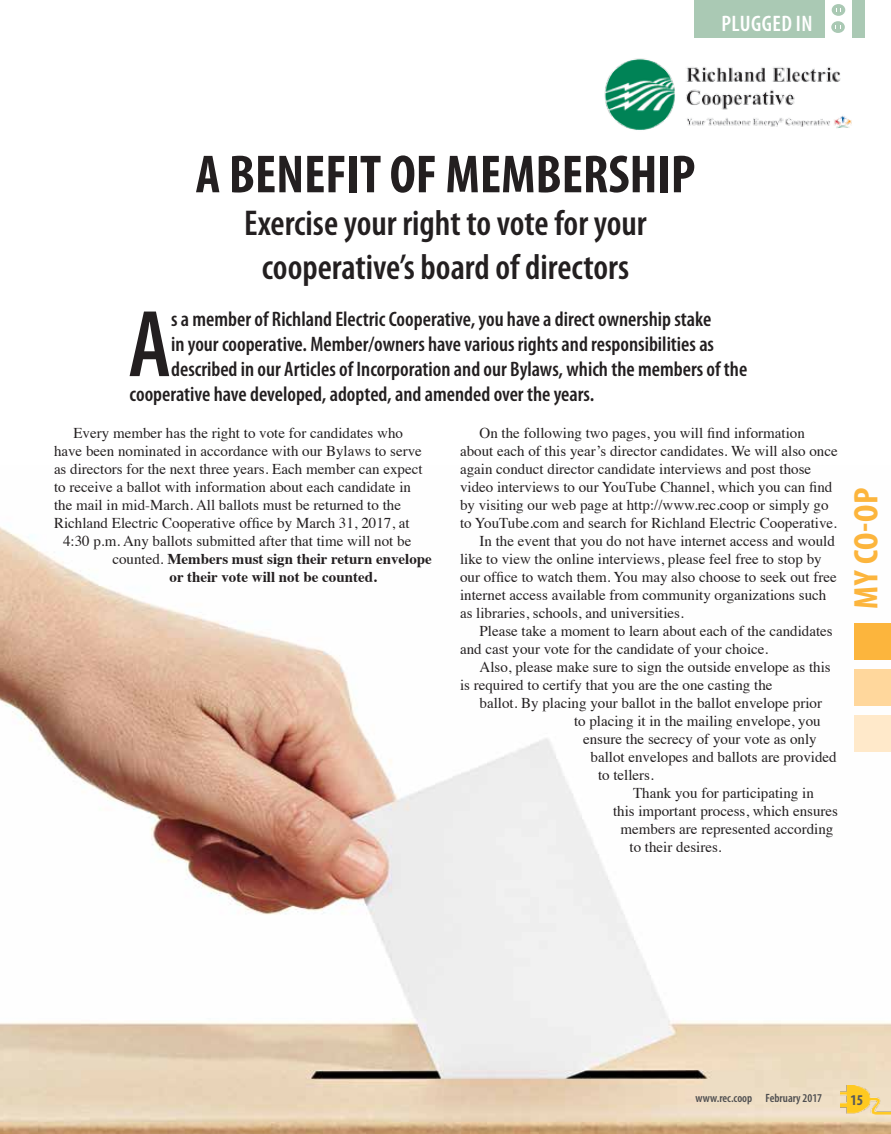
<style>
.page{position:relative;width:891px;height:1134px;background:#fff}
.page>*{position:absolute;margin:0;border:0;box-sizing:border-box;transform-origin:0 0}
.t1{font:600 condensed 95.85px "Myriad Pro";color:#231f20}
.t2{font:700 condensed 54px "Myriad Pro";color:#231f20}
.t3{font:600 condensed 36px/43.2px "Myriad Pro";color:#231f20;text-align:center}
.t4{font:700 condensed 34.2px "Myriad Pro";color:#fcb53d;scale:1.05 1}
.t5{font:600 condensed 22.5px "Myriad Pro";letter-spacing:.02em;color:#fff}
.t6{font:600 condensed 21px "Myriad Pro";color:#231f20}
.t7{font:15px "Times";color:#231f20}
.t8{font:700 15px "Times";color:#231f20}
.t9{font:700 condensed 15px "Myriad Pro";color:#58595b}
.t10{font:600 condensed 12px "Myriad Pro";color:#4d4d4f}
.s1{font-weight:400}
</style>
<div class="page">
<img style="left:0;top:527px;width:891px;height:607px">
<img style="left:841px;top:1085px;width:50px;height:30px">
<div style="left:694px;top:0;width:170px;height:37px;background:#aac9b4"></div>
<div style="left:825px;top:0;width:27px;height:38px;background:#fff"></div>
<div style="left:832px;top:4px;width:13px;height:12px;background:#aac9b4;border-radius:50%"></div>
<div style="left:831px;top:21px;width:14px;height:12px;background:#aac9b4;border-radius:50%"></div>
<div style="left:855px;top:623px;width:36px;height:37px;background:#fcb53d"></div>
<div style="left:855px;top:669px;width:36px;height:37px;background:#ffd79c"></div>
<div style="left:855px;top:715px;width:36px;height:37px;background:#ffe9ca"></div>
<img style="left:604px;top:58px;width:248px;height:72px">
<h3 class="t5" style="left:722px;top:9px;width:93px">PLUGGED IN</h3>
<h2 class="t2" style="left:196px;top:141px;width:501px">A BENEFIT OF MEMBERSHIP</h2>
<h3 class="t3" style="left:244px;top:201px;width:404px">Exercise your right to vote for your cooperative’s board of directors</h3>
<h1 class="t1" style="left:128px;top:285px;width:44px">A</h1>
<h3 class="t6" style="left:171px;top:306px;width:542px">s a member of Richland Electric Cooperative, you have a direct ownership stake</h3>
<h3 class="t6" style="left:171px;top:331px;width:544px">in your cooperative. Member/owners have various rights and responsibilities as</h3>
<h3 class="t6" style="left:171px;top:356px;width:578px">described in our Articles of Incorporation and our Bylaws, which the members of the</h3>
<h3 class="t6" style="left:130px;top:381px;width:466px">cooperative have developed, adopted, and amended over the years.</h3>
<p class="t7" style="left:74px;top:419px;width:331px">Every member has the right to vote for candidates who</p>
<p class="t7" style="left:54px;top:437px;width:369px">have been nominated in accordance with our Bylaws to serve</p>
<p class="t7" style="left:54px;top:455px;width:370px">as directors for the next three years. Each member can expect</p>
<p class="t7" style="left:54px;top:473px;width:359px">to receive a ballot with information about each candidate in</p>
<p class="t7" style="left:54px;top:491px;width:349px">the mail in mid-March. All ballots must be returned to the</p>
<p class="t7" style="left:54px;top:509px;width:357px">Richland Electric Cooperative office by March 31, 2017, at</p>
<p class="t7" style="left:63px;top:527px;width:350px">4:30 p.m. Any ballots submitted after that time will not be</p>
<p class="t8" style="left:112px;top:544px;width:321px"><span class="s1">counted.</span> Members must sign their return envelope</p>
<p class="t8" style="left:170px;top:562px;width:209px">or their vote will not be counted.</p>
<p class="t7" style="left:480px;top:419px;width:327px">On the following two pages, you will find information</p>
<p class="t7" style="left:460px;top:437px;width:379px">about each of this year’s director candidates. We will also once</p>
<p class="t7" style="left:460px;top:455px;width:353px">again conduct director candidate interviews and post those</p>
<p class="t7" style="left:460px;top:473px;width:374px">video interviews to our YouTube Channel, which you can find</p>
<p class="t7" style="left:460px;top:491px;width:370px">by visiting our web page at http://www.rec.coop or simply go</p>
<p class="t7" style="left:460px;top:509px;width:378px">to YouTube.com and search for Richland Electric Cooperative.</p>
<p class="t7" style="left:480px;top:527px;width:357px">In the event that you do not have internet access and would</p>
<p class="t7" style="left:460px;top:545px;width:363px">like to view the online interviews, please feel free to stop by</p>
<p class="t7" style="left:460px;top:563px;width:378px">our office to watch them. You may also choose to seek out free</p>
<p class="t7" style="left:460px;top:581px;width:368px">internet access available from community organizations such</p>
<p class="t7" style="left:460px;top:599px;width:225px">as libraries, schools, and universities.</p>
<p class="t7" style="left:480px;top:617px;width:355px">Please take a moment to learn about each of the candidates</p>
<p class="t7" style="left:460px;top:635px;width:310px">and cast your vote for the candidate of your choice.</p>
<p class="t7" style="left:480px;top:653px;width:353px">Also, please make sure to sign the outside envelope as this</p>
<p class="t7" style="left:460px;top:671px;width:314px">is required to certify that you are the one casting the</p>
<p class="t7" style="left:480px;top:689px;width:344px">ballot. By placing your ballot in the ballot envelope prior</p>
<p class="t7" style="left:574px;top:707px;width:248px">to placing it in the mailing envelope, you</p>
<p class="t7" style="left:583px;top:725px;width:235px">ensure the secrecy of your vote as only</p>
<p class="t7" style="left:591px;top:743px;width:248px">ballot envelopes and ballots are provided</p>
<p class="t7" style="left:598px;top:761px;width:57px">to tellers.</p>
<p class="t7" style="left:633px;top:779px;width:182px">Thank you for participating in</p>
<p class="t7" style="left:613px;top:797px;width:226px">this important process, which ensures</p>
<p class="t7" style="left:621px;top:815px;width:214px">members are represented according</p>
<p class="t7" style="left:630px;top:833px;width:94px">to their desires.</p>
<h3 class="t4" style="left:845px;top:609px;width:117px;rotate:-90deg">MY CO-OP</h3>
<p class="t10" style="left:695px;top:1091px;width:128px">www.rec.coop February 2017</p>
<p class="t9" style="left:850px;top:1090px;width:14px">15</p>
</div>
